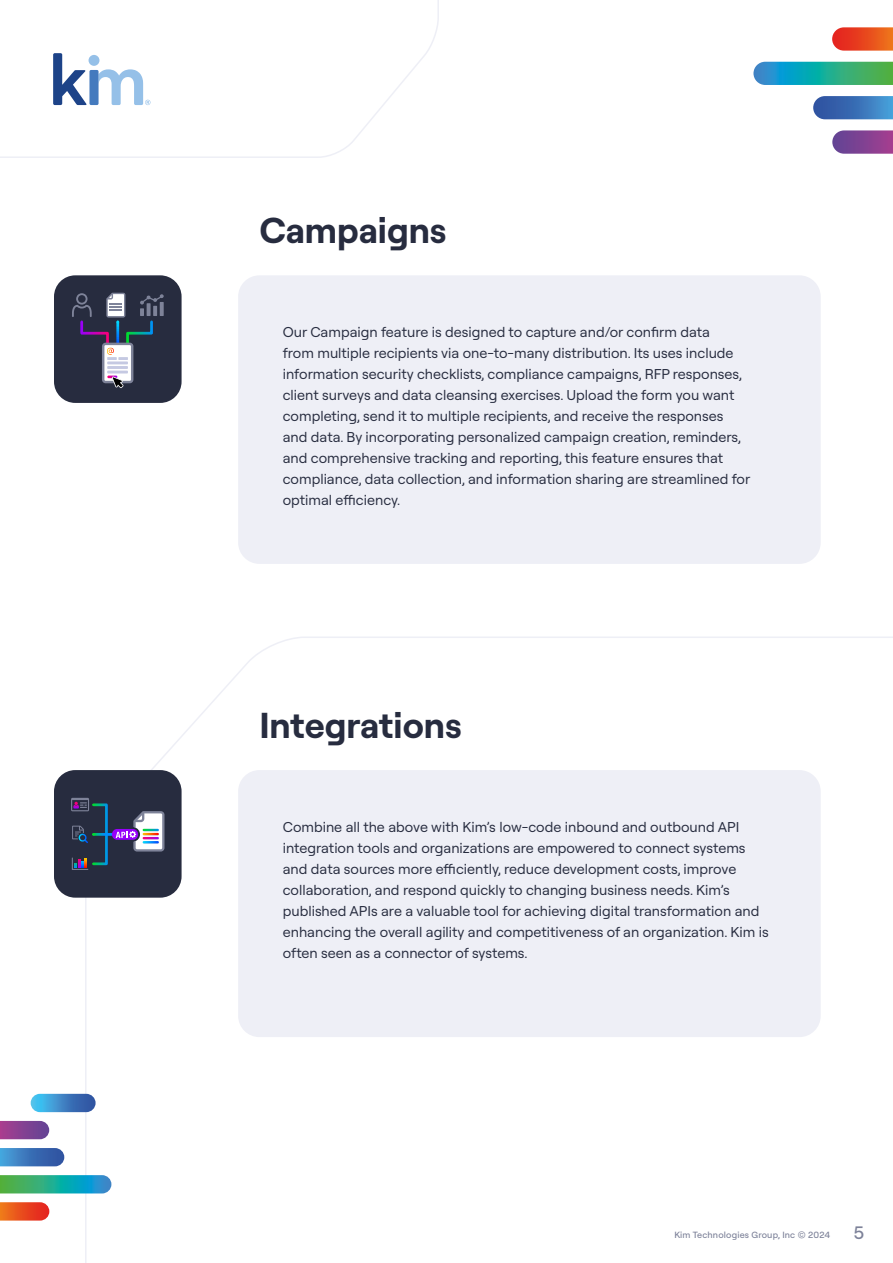
<style>
.page{position:relative;width:893px;height:1263px;background:#fff}
.page>*{position:absolute;margin:0;border:0;box-sizing:border-box;transform-origin:0 0}
.t1{font:700 36px "Roobert";color:#272c3f}
.t2{font:500 18px "Roobert";color:#7d8299}
.t3{font:14.25px/21px "Roobert";color:#272c3f}
.t4{font:500 9px "Roobert";letter-spacing:.02em;color:#7d8299}
</style>
<div class="page">
<svg style="left:0;top:0;width:439px;height:158px"></svg>
<div style="left:54px;top:275px;width:128px;height:128px;background:#272c3f;border-radius:21px"></div>
<svg style="left:72px;top:293px;width:92px;height:95px"></svg>
<div style="left:238px;top:275px;width:583px;height:289px;background:#eeeff6;border-radius:21px"></div>
<div style="left:238px;top:770px;width:583px;height:267px;background:#eeeff6;border-radius:21px"></div>
<div style="left:54px;top:770px;width:128px;height:128px;background:#272c3f;border-radius:21px"></div>
<svg style="left:72px;top:857px;width:16px;height:13px"></svg>
<svg style="left:71px;top:798px;width:93px;height:53px"></svg>
<svg style="left:813px;top:96px;width:80px;height:23px;background:#4077ba"></svg>
<svg style="left:832px;top:130px;width:61px;height:24px"></svg>
<svg style="left:832px;top:27px;width:61px;height:24px"></svg>
<svg style="left:753px;top:62px;width:140px;height:23px;background:#2ba897"></svg>
<svg style="left:0;top:1148px;width:64px;height:18px"></svg>
<div style="left:31px;top:1094px;width:65px;height:18px;background:linear-gradient(to right,#46c9f6,#334698);border-radius:9px"></div>
<svg style="left:0;top:1121px;width:49px;height:18px"></svg>
<svg style="left:0;top:1202px;width:49px;height:18px"></svg>
<svg style="left:0;top:1175px;width:111px;height:18px;background:#2ca895"></svg>
<h1 class="t1" style="left:259px;top:204px;width:189px">Campaigns</h1>
<p class="t3" style="left:283px;top:321px;width:469px">Our Campaign feature is designed to capture and/or confirm data<br>from multiple recipients via one-to-many distribution. Its uses include information security checklists, compliance campaigns, RFP responses, client surveys and data cleansing exercises. Upload the form you want completing, send it to multiple recipients, and receive the responses and data. By incorporating personalized campaign creation, reminders, and comprehensive tracking and reporting, this feature ensures that compliance, data collection, and information sharing are streamlined for optimal efficiency.</p>
<h1 class="t1" style="left:259px;top:699px;width:204px">Integrations</h1>
<p class="t3" style="left:283px;top:816px;width:487px">Combine all the above with Kim’s low-code inbound and outbound API integration tools and organizations are empowered to connect systems and data sources more efficiently, reduce development costs, improve collaboration, and respond quickly to changing business needs. Kim’s published APIs are a valuable tool for achieving digital transformation and enhancing the overall agility and competitiveness of an organization. Kim is often seen as a connector of systems.</p>
<p class="t4" style="left:674px;top:1228px;width:157px">Kim Technologies Group, Inc © 2024</p>
<p class="t2" style="left:854px;top:1220px;width:12px">5</p>
</div>
